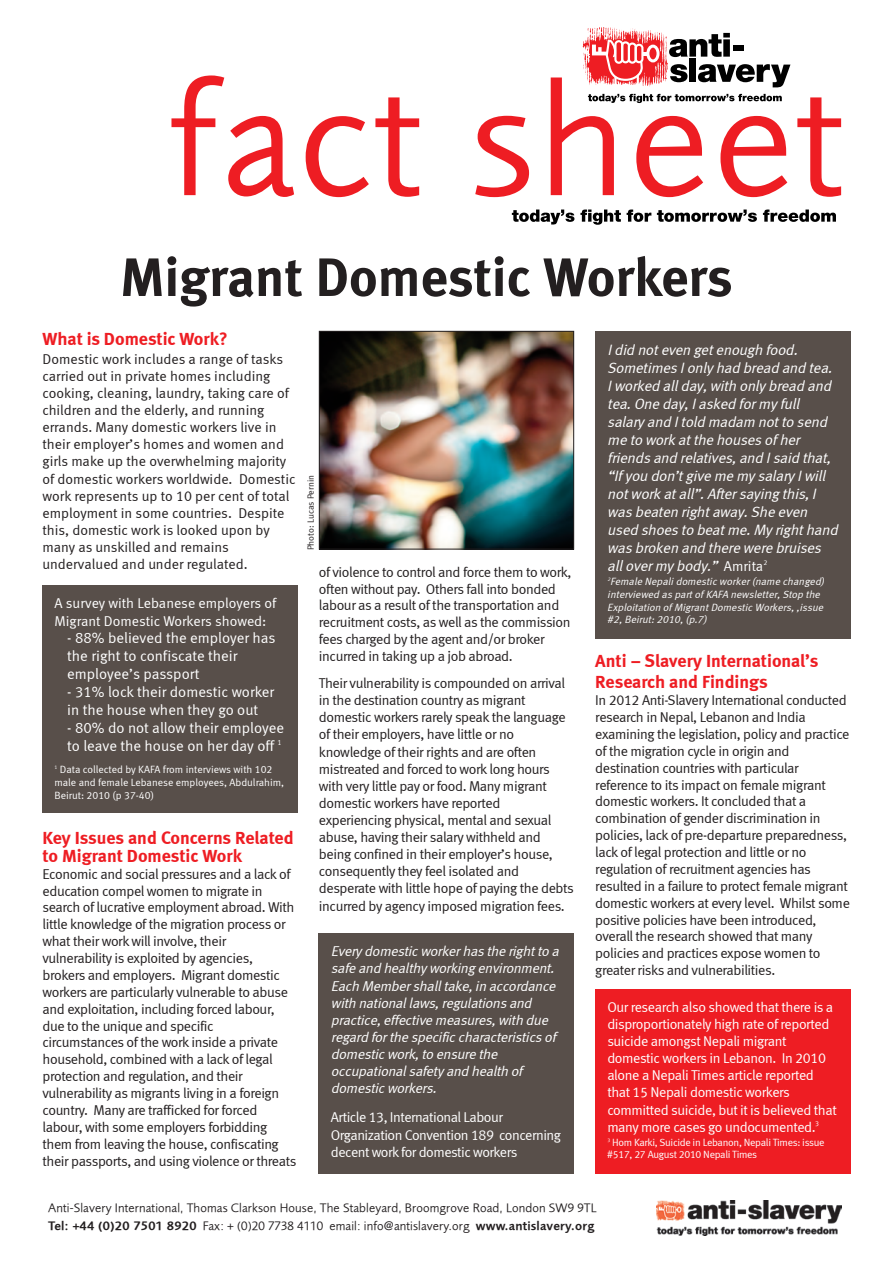
<style>
.page{position:relative;width:893px;height:1263px;background:#fff}
.page>*{position:absolute;margin:0;border:0;box-sizing:border-box;transform-origin:0 0}
.t1{font:165px "Foundry Sans";letter-spacing:.025em;color:#ee1d23}
.t2{font:700 54px "Meta";color:#231f20}
.t3{font:18px/18px "Meta Bold LF";color:#ee1d23}
.t4{font:italic 15px/18px "Meta Normal LF";letter-spacing:-.015em;color:#fff}
.t5{font:15px/18px "Meta Normal LF";color:#fff}
.t6{font:14.25px/16.8px "Meta Normal LF";letter-spacing:-.03em;color:#231f20}
.t7{font:14.25px/17.1px "Meta Normal LF";color:#231f20}
.t8{font:14.25px/17.1px "Meta Normal LF";letter-spacing:-.03em;color:#fff}
.t9{font:italic 14.25px/17.1px "Meta Normal LF";letter-spacing:-.02em;color:#fff}
.t10{font:14.25px/17.1px "Meta Normal LF";color:#fff}
.t11{font:12.75px/17.7px "Foundry Sans";letter-spacing:.01em;color:#231f20}
.t12{font:italic 10.5px/12.6px "Meta Normal LF";color:#fff}
.t13{font:10.5px/12.6px "Meta Normal LF";letter-spacing:-.01em;color:#fff}
.t14{font:10.5px/12.6px "Meta Normal LF";letter-spacing:-.03em;color:#fff}
.t15{font:9px "Meta Normal LF";color:#231f20}
.s1{font-style:normal;font-size:14.25px}
.s2{font-weight:600}
</style>
<div class="page">
<img style="left:321px;top:333px;width:251px;height:214px">
<div style="left:319px;top:331px;width:255px;height:218px;border:1px solid #231f20"></div>
<div style="left:319px;top:933px;width:255px;height:241px;background:#584f4a"></div>
<div style="left:43px;top:585px;width:255px;height:228px;background:#584f4a"></div>
<div style="left:595px;top:331px;width:255px;height:307px;background:#584f4a"></div>
<div style="left:595px;top:989px;width:255px;height:185px;background:#ee1d23"></div>
<svg style="left:582px;top:27px;width:208px;height:60px"></svg>
<svg style="left:588px;top:94px;width:194px;height:9px"></svg>
<svg style="left:512px;top:209px;width:62px;height:16px"></svg>
<svg style="left:580px;top:209px;width:41px;height:16px"></svg>
<svg style="left:627px;top:209px;width:24px;height:13px"></svg>
<svg style="left:657px;top:209px;width:100px;height:13px"></svg>
<svg style="left:763px;top:209px;width:73px;height:13px"></svg>
<img style="left:657px;top:1200px;width:184px;height:35px">
<h1 class="t1" style="left:169px;top:50px;width:677px">fact sheet</h1>
<h2 class="t2" style="left:120px;top:245px;width:614px">Migrant Domestic Workers</h2>
<p class="t3" style="left:43px;top:330px;width:187px">What is Domestic Work?</p>
<p class="t7" style="left:43px;top:351px;width:255px">Domestic work includes a range of tasks carried out in private homes including cooking, cleaning, laundry, taking care of children and the elderly, and running errands. Many domestic workers live in their employer’s homes and women and girls make up the overwhelming majority of domestic workers worldwide. Domestic work represents up to 10 per cent of total employment in some countries. Despite this, domestic work is looked upon by many as unskilled and remains undervalued and under regulated.</p>
<p class="t10" style="left:55px;top:596px;width:223px">A survey with Lebanese employers of<br>Migrant Domestic Workers showed:</p>
<p class="t5" style="left:67px;top:630px;width:210px">- 88% believed the employer has the right to confiscate their employee’s passport</p>
<p class="t5" style="left:67px;top:684px;width:209px">- 31% lock their domestic worker in the house when they go out</p>
<p class="t5" style="left:67px;top:720px;width:218px">- 80% do not allow their employee to leave the house on her day off <sup>1</sup></p>
<p class="t13" style="left:55px;top:764px;width:231px"><sup>1</sup> Data collected by KAFA from interviews with 102 male and female Lebanese employees, Abdulrahim,<br>Beirut: 2010 (p 37-40)</p>
<p class="t3" style="left:43px;top:828px;width:253px">Key Issues and Concerns Related to Migrant Domestic Work</p>
<p class="t6" style="left:43px;top:866px;width:255px">Economic and social pressures and a lack of education compel women to migrate in search of lucrative employment abroad. With little knowledge of the migration process or what their work will involve, their vulnerability is exploited by agencies, brokers and employers. Migrant domestic workers are particularly vulnerable to abuse and exploitation, including forced labour, due to the unique and specific circumstances of the work inside a private household, combined with a lack of legal protection and regulation, and their vulnerability as migrants living in a foreign country. Many are trafficked for forced labour, with some employers forbidding them from leaving the house, confiscating their passports, and using violence or threats</p>
<p class="t15" style="left:307px;top:550px;width:77px;rotate:-90deg">Photo: Lucas Pernin</p>
<p class="t6" style="left:319px;top:564px;width:254px">of violence to control and force them to work, often without pay. Others fall into bonded labour as a result of the transportation and recruitment costs, as well as the commission fees charged by the agent and/or broker incurred in taking up a job abroad.</p>
<p class="t6" style="left:319px;top:675px;width:256px">Their vulnerability is compounded on arrival in the destination country as migrant domestic workers rarely speak the language of their employers, have little or no knowledge of their rights and are often mistreated and forced to work long hours with very little pay or food. Many migrant domestic workers have reported experiencing physical, mental and sexual abuse, having their salary withheld and being confined in their employer’s house, consequently they feel isolated and desperate with little hope of paying the debts incurred by agency imposed migration fees.</p>
<p class="t9" style="left:331px;top:944px;width:232px">Every domestic workerhas the rightto a safe and healthy working environment.<br>Each Membershalltake,in accordance with nationallaws,regulations and practice,effective measures,with due regard forthe specific characteristics of domestic work,to ensure the occupationalsafety and health of domestic workers.</p>
<p class="t8" style="left:331px;top:1110px;width:232px">Article 13, International Labour<br>Organization Convention 189 concerning decent work for domestic workers</p>
<p class="t4" style="left:607px;top:341px;width:235px">Idid noteven getenough food.<br>Sometimes Ionly had bread and tea.<br>Iworked allday,with only bread and tea.One day,Iasked formy full salary and Itold madam notto send me to work atthe houses of her friends and relatives,and Isaid that, “If you don’tgive me my salary Iwill notwork atall”.Aftersaying this,I was beaten rightaway.She even used shoes to beatme.My righthand was broken and there were bruises allovermy body.” <span class="s1">A m r i t a</span> <sup>2</sup></p>
<p class="t12" style="left:607px;top:576px;width:220px"><sup>2</sup>Female Nepalidomestic worker(name changed) interviewed as partof KAFA newsletter,Stop the Exploitation of MigrantDomestic Workers,,issue #2,Beirut:2010,(p.7)</p>
<p class="t3" style="left:595px;top:649px;width:225px;line-height:21.6px">Anti – Slavery International’s<br>Research and Findings</p>
<p class="t6" style="left:595px;top:693px;width:256px">In 2012 Anti-Slavery International conducted research in Nepal, Lebanon and India examining the legislation, policy and practice of the migration cycle in origin and destination countries with particular reference to its impact on female migrant domestic workers. It concluded that a combination of gender discrimination in policies, lack of pre-departure preparedness, lack of legal protection and little or no regulation of recruitment agencies has resulted in a failure to protect female migrant domestic workers at every level. Whilst some positive policies have been introduced, overall the research showed that many policies and practices expose women to greater risks and vulnerabilities.</p>
<p class="t8" style="left:607px;top:999px;width:231px">Our research also showed that there is a disproportionately high rate of reported suicide amongst Nepali migrant domestic workers in Lebanon. In 2010 alone a Nepali Times article reported that 15 Nepali domestic workers committed suicide, but it is believed that many more cases go undocumented.<sup>3</sup></p>
<p class="t14" style="left:607px;top:1136px;width:219px"><sup>3</sup> Hom Karki, Suicide in Lebanon, Nepali Times: issue #517, 27 August 2010 Nepali Times</p>
<p class="t11" style="left:48px;top:1199px;width:550px">Anti-Slavery International, Thomas Clarkson House, The Stableyard, Broomgrove Road, London SW9 9TL<br><span class="s2">Tel: +44 (0)20 7501 8920</span> Fax: + (0)20 7738 4110 email: info@antislavery.org <span class="s2">www.antislavery.org</span></p>
</div>
